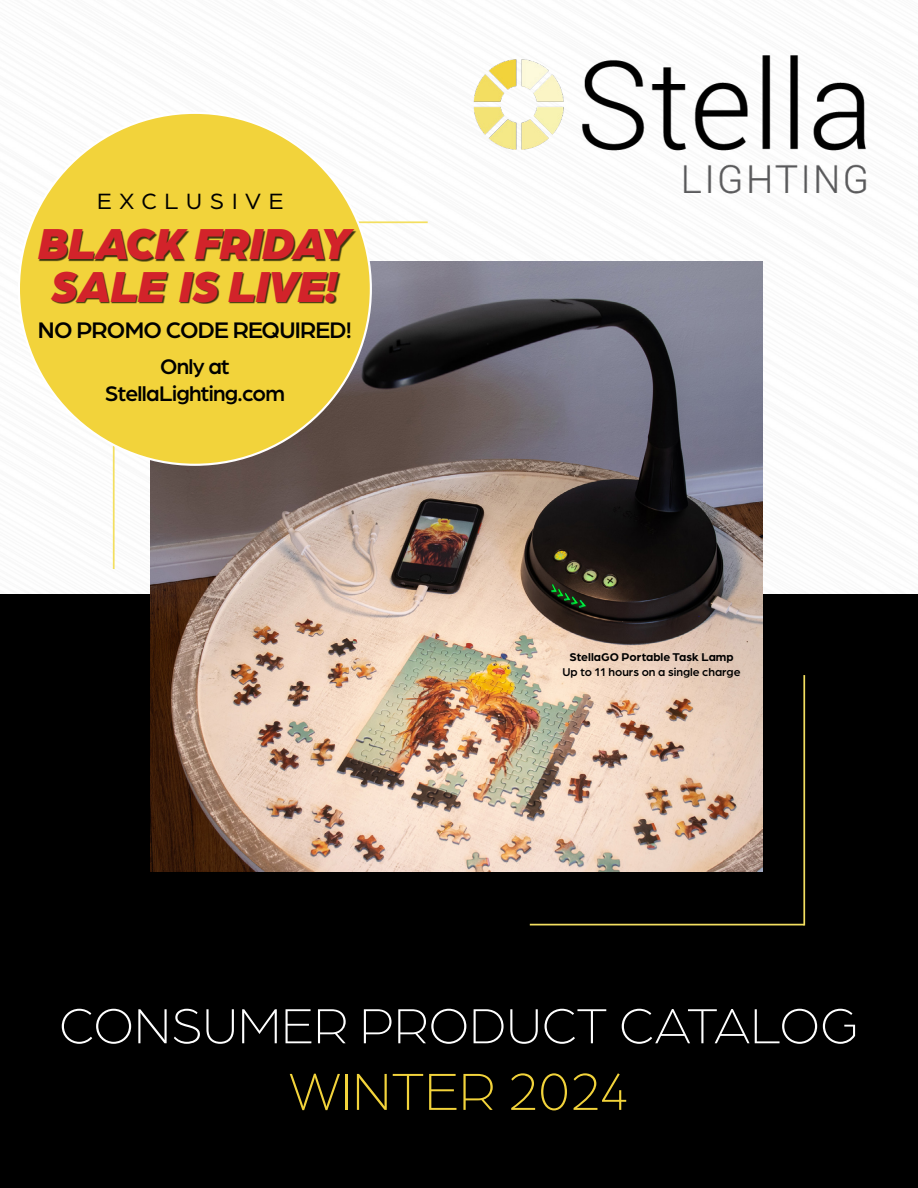
<style>
.page{position:relative;width:918px;height:1188px;background:#fff}
.page>*{position:absolute;margin:0;border:0;box-sizing:border-box;transform-origin:0 0}
.t1{font:300 55.5px "Arboria";color:#f2d33b}
.t2{font:300 52.5px "Arboria";color:#fff}
.t3{font:italic 900 46.2px/42.6px "Arboria";letter-spacing:-.025em;color:#d2232a}
.t4{font:500 24px "Arboria";letter-spacing:-.03em;color:#000}
.t5{font:23.55px "Arboria";letter-spacing:.33em;color:#000}
.t6{font:500 22.5px/27px "Arboria";letter-spacing:-.03em;color:#000;text-align:center}
.t7{font:500 12px "Arboria";color:#000}
.t8{font:700 12px "Arboria";color:#000}
</style>
<div class="page">
<div style="left:0;top:594px;width:918px;height:594px;background:#000"></div>
<hr style="left:114px;top:221px;width:314px;height:2px;background:#f3df60">
<hr style="left:113px;top:221px;width:2px;height:348px;background:#f3df60">
<hr style="left:530px;top:924px;width:274px;height:1px;background:#f3df60">
<hr style="left:803px;top:675px;width:2px;height:250px;background:#f3df60">
<img style="left:151px;top:261px;width:611px;height:611px">
<img style="left:473px;top:55px;width:394px;height:139px">
<div style="left:19px;top:113px;width:352px;height:352px;background:#f2d33b;border-radius:50%"></div>
<div style="left:39px;top:230px;width:318px;height:74px;background:#000;opacity:.75"></div>
<h3 class="t5" style="left:97px;top:186px;width:188px">EXCLUSIVE</h3>
<h3 class="t3" style="left:38px;top:219px;width:315px">BLACK FRIDAY<br>SALE IS LIVE!</h3>
<h3 class="t4" style="left:38px;top:314px;width:315px">NO PROMO CODE REQUIRED!</h3>
<h3 class="t6" style="left:105px;top:352px;width:182px">Only at<br>StellaLighting.com</h3>
<p class="t8" style="left:569px;top:649px;width:166px">StellaGO Portable Task Lamp</p>
<p class="t7" style="left:562px;top:664px;width:180px">Up to 11 hours on a single charge</p>
<h2 class="t2" style="left:59px;top:993px;width:802px">CONSUMER PRODUCT CATALOG</h2>
<h1 class="t1" style="left:289px;top:1057px;width:342px">WINTER 2024</h1>
</div>
